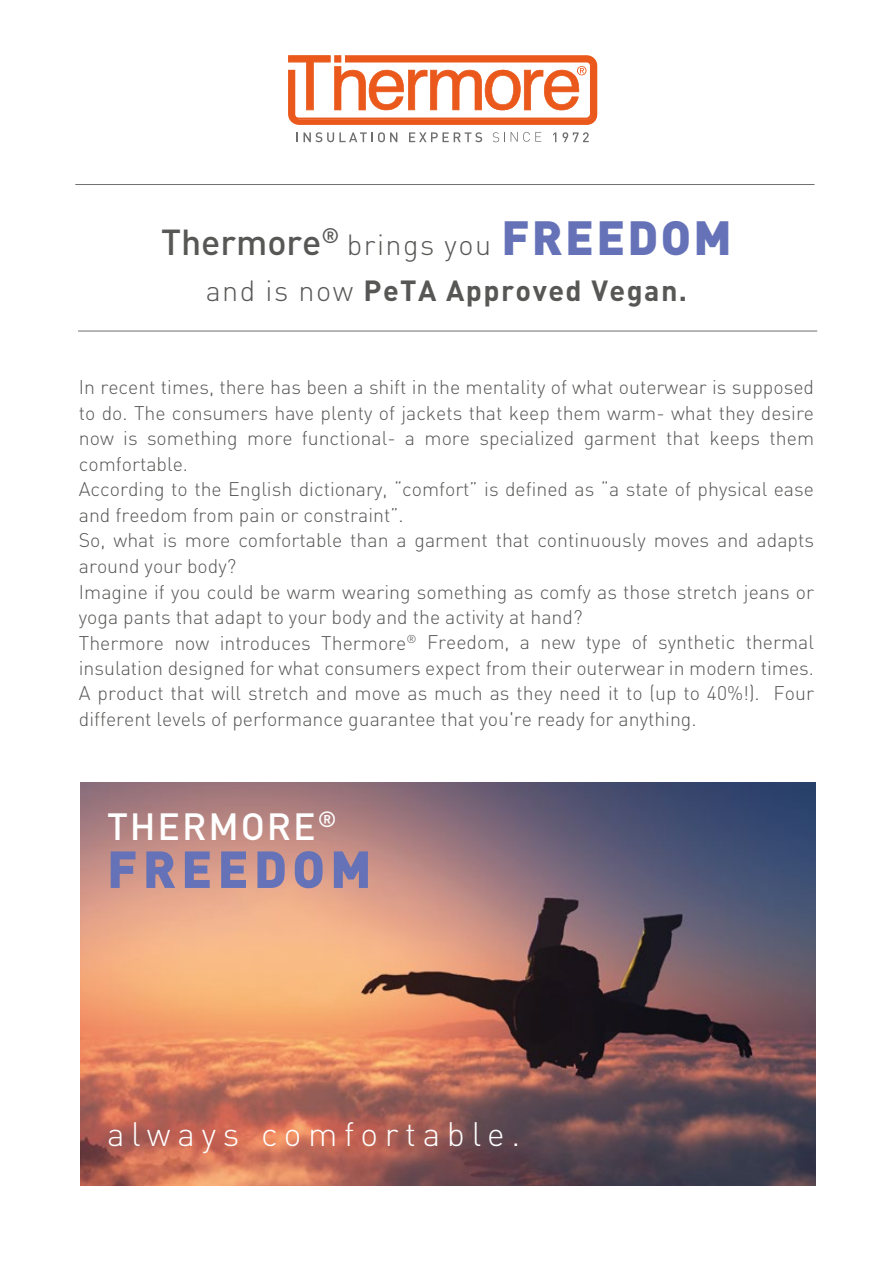
<style>
.page{position:relative;width:893px;height:1263px;background:#fff}
.page>*{position:absolute;margin:0;border:0;box-sizing:border-box;transform-origin:0 0}
.t1{font:900 51.3px "DIN Pro";letter-spacing:.1em;color:#6572b8}
.t2{font:500 37.5px "DIN Pro";letter-spacing:.05em;color:#fff}
.t3{font:300 33.45px "DIN Pro";letter-spacing:.2em;color:#fff}
.t4{font:700 28.8px/45.8px "DIN Pro";letter-spacing:.05em;color:#575756;text-align:center}
.t5{font:300 19.5px/25.5px "DIN Pro";color:#575756}
.s1{font-weight:500;font-size:35.7px}
.s2{font-weight:300}
.s3{font-weight:900;font-size:47.4px;color:#6572b8}
</style>
<div class="page">
<svg style="left:297px;top:132px;width:100px;height:10px"></svg>
<svg style="left:409px;top:132px;width:73px;height:10px"></svg>
<svg style="left:493px;top:132px;width:12px;height:10px"></svg>
<svg style="left:511px;top:132px;width:30px;height:10px"></svg>
<svg style="left:553px;top:132px;width:3px;height:10px"></svg>
<svg style="left:562px;top:132px;width:27px;height:10px"></svg>
<svg style="left:288px;top:55px;width:309px;height:70px"></svg>
<hr style="left:75px;top:184px;width:740px;height:1px;background:#706f6f">
<hr style="left:78px;top:331px;width:739px;height:1px;background:#706f6f">
<img style="left:81px;top:782px;width:735px;height:403px">
<h3 class="t4" style="left:161px;top:220px;width:572px"><span class="s1">Thermore</span><sup>®</sup> <span class="s2">brings you</span> <span class="s3">FREEDOM </span><span class="s2">and is now</span> PeTA Approved Vegan.</h3>
<p class="t5" style="left:79px;top:374px;width:737px">In recent times, there has been a shift in the mentality of what outerwear is supposed to do. The consumers have plenty of jackets that keep them warm- what they desire now is something more functional- a more specialized garment that keeps them comfortable.<br>According to the English dictionary, “comfort” is defined as “a state of physical ease and freedom from pain or constraint”.<br>So, what is more comfortable than a garment that continuously moves and adapts around your body?<br>Imagine if you could be warm wearing something as comfy as those stretch jeans or yoga pants that adapt to your body and the activity at hand?<br>Thermore now introduces Thermore<sup>®</sup> Freedom, a new type of synthetic thermal insulation designed for what consumers expect from their outerwear in modern times.<br>A product that will stretch and move as much as they need it to (up to 40%!). Four different levels of performance guarantee that you're ready for anything.</p>
<h2 class="t2" style="left:107px;top:801px;width:231px">THERMORE<sup>®</sup></h2>
<h1 class="t1" style="left:107px;top:834px;width:266px">FREEDOM</h1>
<h3 class="t3" style="left:107px;top:1111px;width:415px">always comfortable.</h3>
</div>
